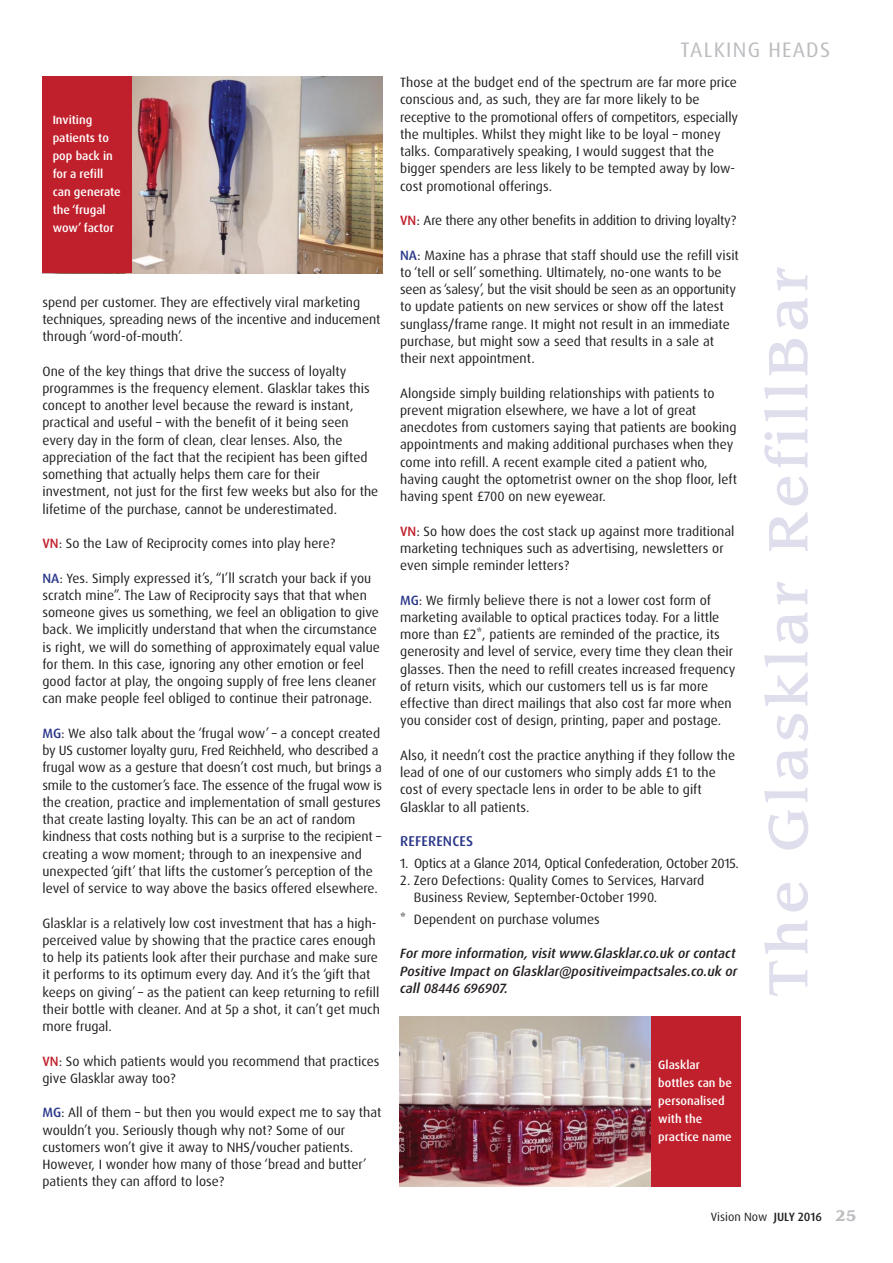
<style>
.page{position:relative;width:893px;height:1263px;background:#fff}
.page>*{position:absolute;margin:0;border:0;box-sizing:border-box;transform-origin:0 0}
.t1{font:500 54px "Leawood";letter-spacing:.1em;color:#dfdeec}
.t2{font:21px "Dax OT";letter-spacing:.06em;color:#bbbdc0}
.t3{font:500 14.25px "Dax OT";letter-spacing:.01em;color:#2a3789}
.t4{font:13.5px/17.2px "Dax OT";color:#231f20}
.t5{font:italic 500 13.5px/17.2px "Dax OT";color:#231f20}
.t6{font:13.5px "Dax OT";letter-spacing:-.02em;color:#231f20}
.t7{font:500 12px/18px "Dax OT";color:#fff}
.t8{font:12px "Dax OT";color:#231f20}
.s1{font-weight:500;color:#c0202c}
.s2{font-weight:500;color:#2a3789}
.s3{font-weight:500}
.s4{font-family:"Leawood";font-weight:700;font-size:15px;color:#bbbdc0}
</style>
<div class="page">
<img style="left:132px;top:77px;width:251px;height:196px">
<img style="left:400px;top:1017px;width:251px;height:170px">
<div style="left:651px;top:1017px;width:89px;height:170px;background:#c0202c"></div>
<div style="left:43px;top:77px;width:89px;height:196px;background:#c0202c"></div>
<p class="t7" style="left:53px;top:112px;width:70px">Inviting patients to pop back in for a refill can generate the ‘frugal wow’ factor</p>
<p class="t4" style="left:43px;top:294px;width:339px">spend per customer. They are effectively viral marketing techniques, spreading news of the incentive and inducement through ‘word-of-mouth’.</p>
<p class="t4" style="left:43px;top:363px;width:337px">One of the key things that drive the success of loyalty programmes is the frequency element. Glasklar takes this concept to another level because the reward is instant, practical and useful – with the benefit of it being seen every day in the form of clean, clear lenses. Also, the appreciation of the fact that the recipient has been gifted something that actually helps them care for their investment, not just for the first few weeks but also for the lifetime of the purchase, cannot be underestimated.</p>
<p class="t4" style="left:43px;top:536px;width:294px"><span class="s1">VN</span>: So the Law of Reciprocity comes into play here?</p>
<p class="t4" style="left:43px;top:570px;width:339px"><span class="s2">NA</span>: Yes. Simply expressed it’s, “I’ll scratch your back if you scratch mine”. The Law of Reciprocity says that that when someone gives us something, we feel an obligation to give back. We implicitly understand that when the circumstance is right, we will do something of approximately equal value for them. In this case, ignoring any other emotion or feel good factor at play, the ongoing supply of free lens cleaner can make people feel obliged to continue their patronage.</p>
<p class="t4" style="left:43px;top:725px;width:341px"><span class="s2">MG</span>: We also talk about the ‘frugal wow’ – a concept created by US customer loyalty guru, Fred Reichheld, who described a frugal wow as a gesture that doesn’t cost much, but brings a smile to the customer’s face. The essence of the frugal wow is the creation, practice and implementation of small gestures that create lasting loyalty. This can be an act of random kindness that costs nothing but is a surprise to the recipient – creating a wow moment; through to an inexpensive and unexpected ‘gift’ that lifts the customer’s perception of the level of service to way above the basics offered elsewhere.</p>
<p class="t4" style="left:43px;top:915px;width:339px">Glasklar is a relatively low cost investment that has a high&shy;perceived value by showing that the practice cares enough to help its patients look after their purchase and make sure it performs to its optimum every day. And it’s the ‘gift that keeps on giving’ – as the patient can keep returning to refill their bottle with cleaner. And at 5p a shot, it can’t get much more frugal.</p>
<p class="t4" style="left:43px;top:1053px;width:338px"><span class="s1">VN</span>: So which patients would you recommend that practices give Glasklar away too?</p>
<p class="t4" style="left:43px;top:1105px;width:340px"><span class="s2">MG</span>: All of them – but then you would expect me to say that wouldn’t you. Seriously though why not? Some of our customers won’t give it away to NHS/voucher patients.<br>However, I wonder how many of those ‘bread and butter’ patients they can afford to lose?</p>
<h2 class="t2" style="left:681px;top:41px;width:151px">TALKING HEADS</h2>
<p class="t4" style="left:400px;top:75px;width:339px">Those at the budget end of the spectrum are far more price conscious and, as such, they are far more likely to be receptive to the promotional offers of competitors, especially the multiples. Whilst they might like to be loyal – money talks. Comparatively speaking, I would suggest that the bigger spenders are less likely to be tempted away by low&shy;cost promotional offerings.</p>
<p class="t6" style="left:400px;top:215px;width:337px"><span class="s1">VN</span>: Are there any other benefits in addition to driving loyalty?</p>
<p class="t4" style="left:400px;top:247px;width:340px"><span class="s2">NA</span>: Maxine has a phrase that staff should use the refill visit to ‘tell or sell’ something. Ultimately, no-one wants to be seen as ‘salesy’, but the visit should be seen as an opportunity to update patients on new services or show off the latest sunglass/frame range. It might not result in an immediate purchase, but might sow a seed that results in a sale at their next appointment.</p>
<p class="t4" style="left:400px;top:385px;width:339px">Alongside simply building relationships with patients to prevent migration elsewhere, we have a lot of great anecdotes from customers saying that patients are booking appointments and making additional purchases when they come into refill. A recent example cited a patient who, having caught the optometrist owner on the shop floor, left having spent £700 on new eyewear.</p>
<p class="t4" style="left:400px;top:523px;width:336px"><span class="s1">VN</span>: So how does the cost stack up against more traditional marketing techniques such as advertising, newsletters or even simple reminder letters?</p>
<p class="t4" style="left:400px;top:592px;width:337px"><span class="s2">MG</span>: We firmly believe there is not a lower cost form of marketing available to optical practices today. For a little more than £2*, patients are reminded of the practice, its generosity and level of service, every time they clean their glasses. Then the need to refill creates increased frequency of return visits, which our customers tell us is far more effective than direct mailings that also cost far more when you consider cost of design, printing, paper and postage.</p>
<p class="t4" style="left:400px;top:747px;width:337px">Also, it needn’t cost the practice anything if they follow the lead of one of our customers who simply adds £1 to the cost of every spectacle lens in order to be able to gift Glasklar to all patients.</p>
<p class="t3" style="left:400px;top:834px;width:74px">REFERENCES</p>
<p class="t6" style="left:400px;top:857px;width:340px">1. Optics at a Glance 2014, Optical Confederation, October 2015.</p>
<p class="t4" style="left:414px;top:872px;width:292px;text-indent:-14px">2. Zero Defections: Quality Comes to Services, Harvard<br>Business Review, September-October 1990.</p>
<p class="t4" style="left:400px;top:911px;width:201px">* Dependent on purchase volumes</p>
<p class="t5" style="left:400px;top:945px;width:339px">For more information, visit www.Glasklar.co.uk or contact<br>Positive Impact on Glasklar@positiveimpactsales.co.uk or call 08446 696907.</p>
<p class="t7" style="left:658px;top:1057px;width:75px">Glasklar bottles can be personalised with the practice name</p>
<h1 class="t1" style="left:762px;top:996px;width:731px;rotate:-90deg">The Glasklar RefillBar</h1>
<p class="t8" style="left:711px;top:1211px;width:147px">Vision Now <span class="s3">JULY 2016</span> <span class="s4">25</span></p>
</div>
